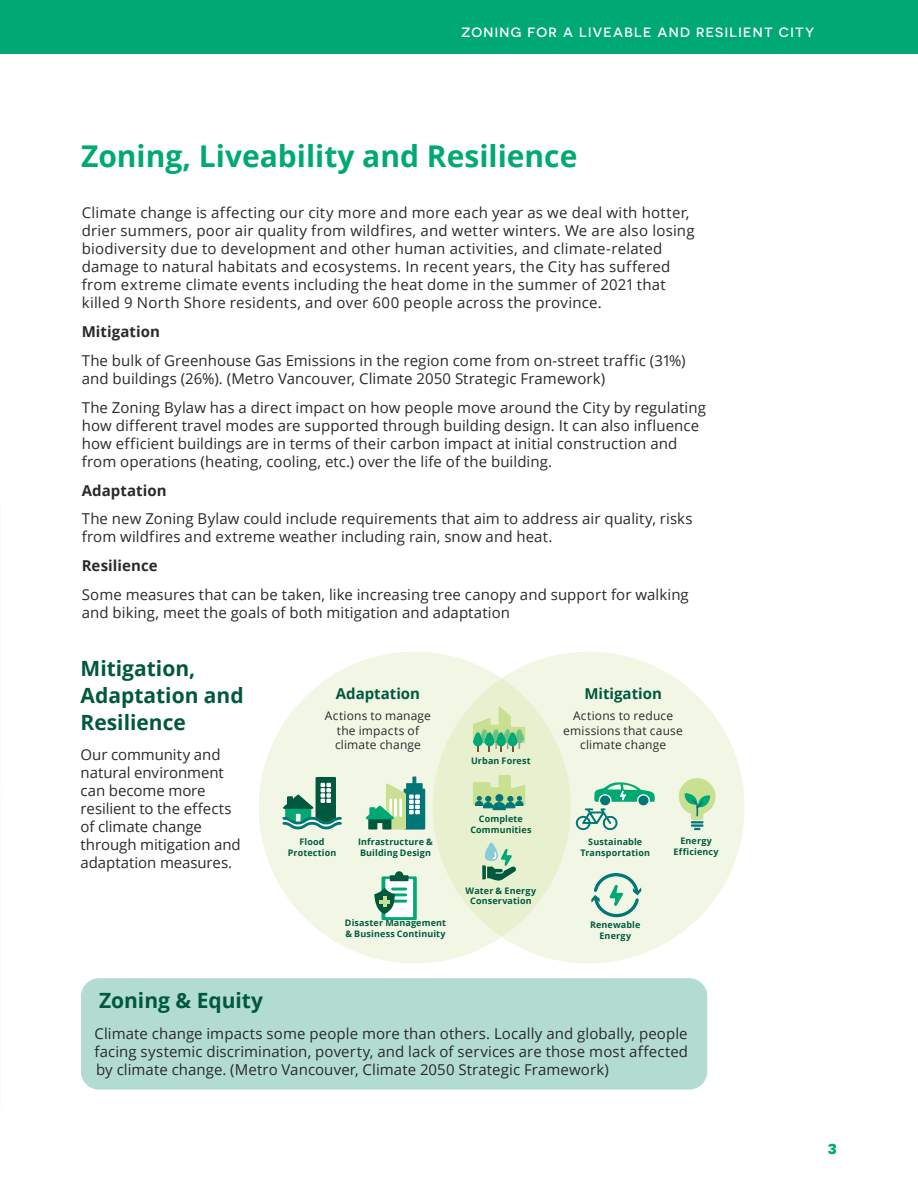
<style>
.page{position:relative;width:918px;height:1188px;background:#fff}
.page>*{position:absolute;margin:0;border:0;box-sizing:border-box;transform-origin:0 0}
.H2_Color_1{font:700 30px "Open Sans";color:#00a973}
.H4_Color_2{font:700 21px/27px "Open Sans";color:#00583d}
.t1{font:700 18px "Novecentosanswide";color:#00a973}
.body{font:15px/18px "Open Sans";letter-spacing:.01em;color:#2b292a}
.body_bold{font:700 15px "Open Sans";letter-spacing:.005em;color:#2b292a}
.H5_Color_2{font:700 15px "Open Sans";color:#00583d}
.t2{font:500 13.5px "Novecentosanswide";letter-spacing:.1em;color:#fff}
.body-2{font:12px/14.4px "Open Sans";letter-spacing:.015em;color:#2b292a;text-align:center}
.body-3{font:700 9px/10.8px "Open Sans";letter-spacing:.015em;color:#005b41;text-align:center}
</style>
<div class="page">
<div style="left:0;top:0;width:918px;height:54px;background:#00a973"></div>
<div style="left:259px;top:652px;width:312px;height:312px;background:#f1f7e4;border-radius:50%"></div>
<div style="left:433px;top:652px;width:312px;height:312px;background:linear-gradient(to right,#e7f1ce,#f4f9eb);border-radius:50%"></div>
<div style="left:81px;top:978px;width:626px;height:112px;background:#b2dcd1;border-radius:18px"></div>
<svg style="left:282px;top:776px;width:60px;height:54px"></svg>
<div style="left:404px;top:789px;width:21px;height:41px;background:#017677"></div>
<div style="left:406px;top:783px;width:17px;height:9px;background:#017677;border:1px solid #017677"></div>
<div style="left:413px;top:777px;width:3px;height:14px;background:#017677;border:1px solid #017677"></div>
<svg style="left:365px;top:781px;width:55px;height:49px"></svg>
<svg style="left:381px;top:876px;width:36px;height:44px"></svg>
<div style="left:385px;top:879px;width:28px;height:38px;background:#fff;border:2px solid #fff"></div>
<div style="left:390px;top:875px;width:18px;height:6px;background:#00583d;border:2px solid #00583d"></div>
<div style="left:396px;top:872px;width:7px;height:7px;background:#00583d;border-radius:50%"></div>
<div style="left:395px;top:871px;width:8px;height:9px;border:2px solid #00583d;border-radius:50%"></div>
<svg style="left:374px;top:887px;width:32px;height:28px"></svg>
<svg style="left:473px;top:706px;width:52px;height:46px;background:#abd8a5"></svg>
<div style="left:473px;top:782px;width:18px;height:23px;background:#c9e093;border:2px solid #c9e093"></div>
<div style="left:499px;top:775px;width:12px;height:30px;background:#c9e093"></div>
<svg style="left:475px;top:783px;width:51px;height:28px"></svg>
<svg style="left:480px;top:842px;width:36px;height:39px"></svg>
<svg style="left:575px;top:782px;width:80px;height:49px;background:#aedbc5"></svg>
<svg style="left:679px;top:778px;width:37px;height:101px;background:#d4e9c7"></svg>
<svg style="left:591px;top:871px;width:50px;height:49px;background:#badcca"></svg>
<p class="t2" style="left:461px;top:24px;width:354px">ZONING FOR A LIVEABLE AND RESILIENT CITY</p>
<p class="H2_Color_1" style="left:81px;top:135px;width:498px">Zoning, Liveability and Resilience</p>
<p class="body" style="left:82px;top:204px;width:614px">Climate change is affecting our city more and more each year as we deal with hotter, drier summers, poor air quality from wildfires, and wetter winters. We are also losing biodiversity due to development and other human activities, and climate-related damage to natural habitats and ecosystems. In recent years, the City has suffered from extreme climate events including the heat dome in the summer of 2021 that killed 9 North Shore residents, and over 600 people across the province.</p>
<p class="body_bold" style="left:82px;top:321px;width:80px">Mitigation</p>
<p class="body" style="left:82px;top:351px;width:605px">The bulk of Greenhouse Gas Emissions in the region come from on-street traffic (31%) and buildings (26%). (Metro Vancouver, Climate 2050 Strategic Framework)</p>
<p class="body" style="left:82px;top:398px;width:626px">The Zoning Bylaw has a direct impact on how people move around the City by regulating how different travel modes are supported through building design. It can also influence how efficient buildings are in terms of their carbon impact at initial construction and from operations (heating, cooling, etc.) over the life of the building.</p>
<p class="body_bold" style="left:82px;top:480px;width:86px">Adaptation</p>
<p class="body" style="left:82px;top:510px;width:613px">The new Zoning Bylaw could include requirements that aim to address air quality, risks from wildfires and extreme weather including rain, snow and heat.</p>
<p class="body_bold" style="left:82px;top:555px;width:78px">Resilience</p>
<p class="body" style="left:82px;top:585px;width:609px">Some measures that can be taken, like increasing tree canopy and support for walking and biking, meet the goals of both mitigation and adaptation</p>
<p class="H4_Color_2" style="left:81px;top:654px;width:165px">Mitigation,<br>Adaptation and<br>Resilience</p>
<p class="body" style="left:81px;top:745px;width:162px">Our community and natural environment can become more resilient to the effects of climate change through mitigation and adaptation measures.</p>
<p class="H5_Color_2" style="left:336px;top:683px;width:86px">Adaptation</p>
<p class="body-2" style="left:325px;top:708px;width:108px">Actions to manage the impacts of climate change</p>
<p class="body-3" style="left:471px;top:755px;width:61px">Urban Forest</p>
<p class="body-3" style="left:470px;top:813px;width:63px">Complete<br>Communities</p>
<p class="H5_Color_2" style="left:584px;top:683px;width:79px">Mitigation</p>
<p class="body-2" style="left:563px;top:708px;width:121px">Actions to reduce emissions that cause climate change</p>
<p class="body-3" style="left:358px;top:836px;width:76px;text-align:left">Infrastructure &amp;<br>Building Design</p>
<p class="body-3" style="left:288px;top:836px;width:50px">Flood<br>Protection</p>
<p class="body-3" style="left:581px;top:836px;width:71px">Sustainable<br>Transportation</p>
<p class="body-3" style="left:345px;top:917px;width:103px;text-align:left">Disaster Management &amp; Business Continuity</p>
<p class="body-3" style="left:466px;top:885px;width:72px">Water &amp; Energy<br>Conservation</p>
<p class="body-3" style="left:590px;top:919px;width:52px">Renewable<br>Energy</p>
<p class="body-3" style="left:674px;top:836px;width:47px">Energy<br>Efficiency</p>
<p class="H4_Color_2" style="left:99px;top:986px;width:166px">Zoning &amp; Equity</p>
<p class="body" style="left:94px;top:1024px;width:595px;text-align:justify">Climate change impacts some people more than others. Locally and globally, people facing systemic discrimination, poverty, and lack of services are those most affected by climate change. (Metro Vancouver, Climate 2050 Strategic Framework)</p>
<p class="t1" style="left:828px;top:1137px;width:11px">3</p>
</div>
